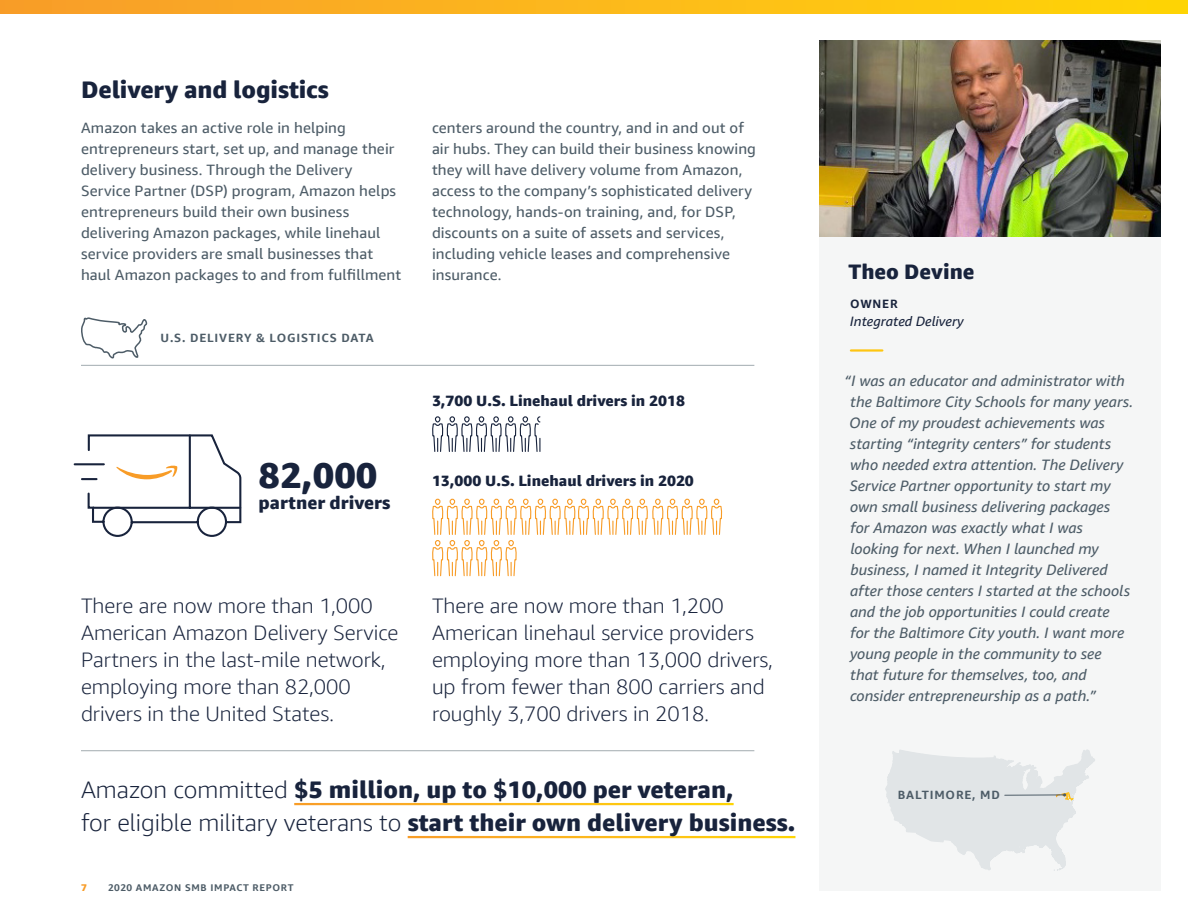
<style>
.page{position:relative;width:1188px;height:918px;background:#fff}
.page>*{position:absolute;margin:0;border:0;box-sizing:border-box;transform-origin:0 0}
.Stat_1{font:800 36px "Amazon Ember Display";color:#18233c}
.Callout_16pt{font:800 24px/33px "Amazon Ember Display";color:#18233c}
.Headline_16pt{font:800 24px "Amazon Ember Display";letter-spacing:-.005em;color:#18233c}
.Callout_14pt{font:300 21px/27px "Amazon Ember Display";color:#18233c}
.Headline_14pt{font:800 21px "Amazon Ember Display";color:#18233c}
.Stat_2{font:800 18px "Amazon Ember Display";color:#18233c}
.Body_Copy{font:15px/21px "Amazon Ember Display";letter-spacing:.01em;color:#4d5c67}
.Side_Panel_Quote{font:italic 15px/21px "Amazon Ember";color:#4d5c67}
.Headline_14pt-2{font:800 15px "Amazon Ember Display";color:#18233c}
.Job_Description{font:italic 13.5px "Amazon Ember";color:#18233c}
.All_Caps_Label{font:700 12px "Amazon Ember Display";letter-spacing:.07em;color:#4d5c67}
.Job_Title{font:700 12px "Amazon Ember";letter-spacing:.07em;color:#18233c}
.t1{font:700 9.75px "Amazon Ember Display";letter-spacing:.07em;color:#4d5c67}
.t2{font:800 9.75px "Amazon Ember Display";color:#f89c27}
.s1{font-weight:300}
</style>
<div class="page">
<div style="left:819px;top:41px;width:342px;height:850px;background:#f5f6f6"></div>
<svg style="left:0;top:0;width:1188px;height:14px;background:#fbb819"></svg>
<hr style="left:81px;top:750px;width:673px;height:1px;background:#a2abb0">
<img style="left:819px;top:41px;width:342px;height:196px">
<svg style="left:432px;top:416px;width:290px;height:161px"></svg>
<hr style="left:75px;top:463px;width:29px;height:2px;background:#18233c">
<svg style="left:82px;top:434px;width:160px;height:103px"></svg>
<hr style="left:81px;top:365px;width:673px;height:1px;background:#a2abb0">
<svg style="left:81px;top:317px;width:66px;height:49px"></svg>
<hr style="left:851px;top:349px;width:31px;height:3px;background:#fff">
<svg style="left:885px;top:749px;width:210px;height:122px"></svg>
<p class="Headline_16pt" style="left:81px;top:75px;width:250px">Delivery and logistics</p>
<p class="Body_Copy" style="left:81px;top:117px;width:322px">Amazon takes an active role in helping entrepreneurs start, set up, and manage their delivery business. Through the Delivery Service Partner (DSP) program, Amazon helps entrepreneurs build their own business delivering Amazon packages, while linehaul service providers are small businesses that haul Amazon packages to and from fulfillment</p>
<p class="Body_Copy" style="left:432px;top:117px;width:326px">centers around the country, and in and out of air hubs. They can build their business knowing they will have delivery volume from Amazon, access to the company’s sophisticated delivery technology, hands-on training, and, for DSP, discounts on a suite of assets and services, including vehicle leases and comprehensive insurance.</p>
<p class="All_Caps_Label" style="left:160px;top:331px;width:215px">U.S. DELIVERY &amp; LOGISTICS DATA</p>
<p class="Stat_1" style="left:259px;top:452px;width:120px">82,000</p>
<p class="Stat_2" style="left:259px;top:492px;width:133px">partner drivers</p>
<p class="Headline_14pt-2" style="left:432px;top:391px;width:254px">3,700 U.S. Linehaul drivers in 2018</p>
<p class="Headline_14pt-2" style="left:432px;top:471px;width:263px">13,000 U.S. Linehaul drivers in 2020</p>
<p class="Callout_14pt" style="left:81px;top:592px;width:319px">There are now more than 1,000<br>American Amazon Delivery Service<br>Partners in the last-mile network, employing more than 82,000 drivers in the United States.</p>
<p class="Callout_14pt" style="left:432px;top:592px;width:342px">There are now more than 1,200<br>American linehaul service providers employing more than 13,000 drivers, up from fewer than 800 carriers and roughly 3,700 drivers in 2018.</p>
<p class="Callout_16pt" style="left:81px;top:773px;width:716px"><span class="s1">Amazon committed</span> $5 million, up to $10,000 per veteran,<br><span class="s1">for eligible military veterans to</span> start their own delivery business.</p>
<p class="t2" style="left:81px;top:881px;width:7px">7</p>
<p class="t1" style="left:108px;top:881px;width:187px">2020 AMAZON SMB IMPACT REPORT</p>
<p class="Headline_14pt" style="left:848px;top:258px;width:128px">Theo Devine</p>
<p class="Job_Title" style="left:850px;top:297px;width:49px">OWNER</p>
<p class="Job_Description" style="left:850px;top:313px;width:115px">Integrated Delivery</p>
<p class="Side_Panel_Quote" style="left:850px;top:370px;width:285px;text-indent:-5px">“I was an educator and administrator with the Baltimore City Schools for many years.<br>One of my proudest achievements was starting “integrity centers” for students who needed extra attention. The Delivery Service Partner opportunity to start my own small business delivering packages<br>for Amazon was exactly what I was looking for next. When I launched my business, I named it Integrity Delivered after those centers I started at the schools and the job opportunities I could create<br>for the Baltimore City youth. I want more young people in the community to see that future for themselves, too, and consider entrepreneurship as a path.”</p>
<p class="All_Caps_Label" style="left:898px;top:788px;width:104px">BALTIMORE, MD</p>
</div>
